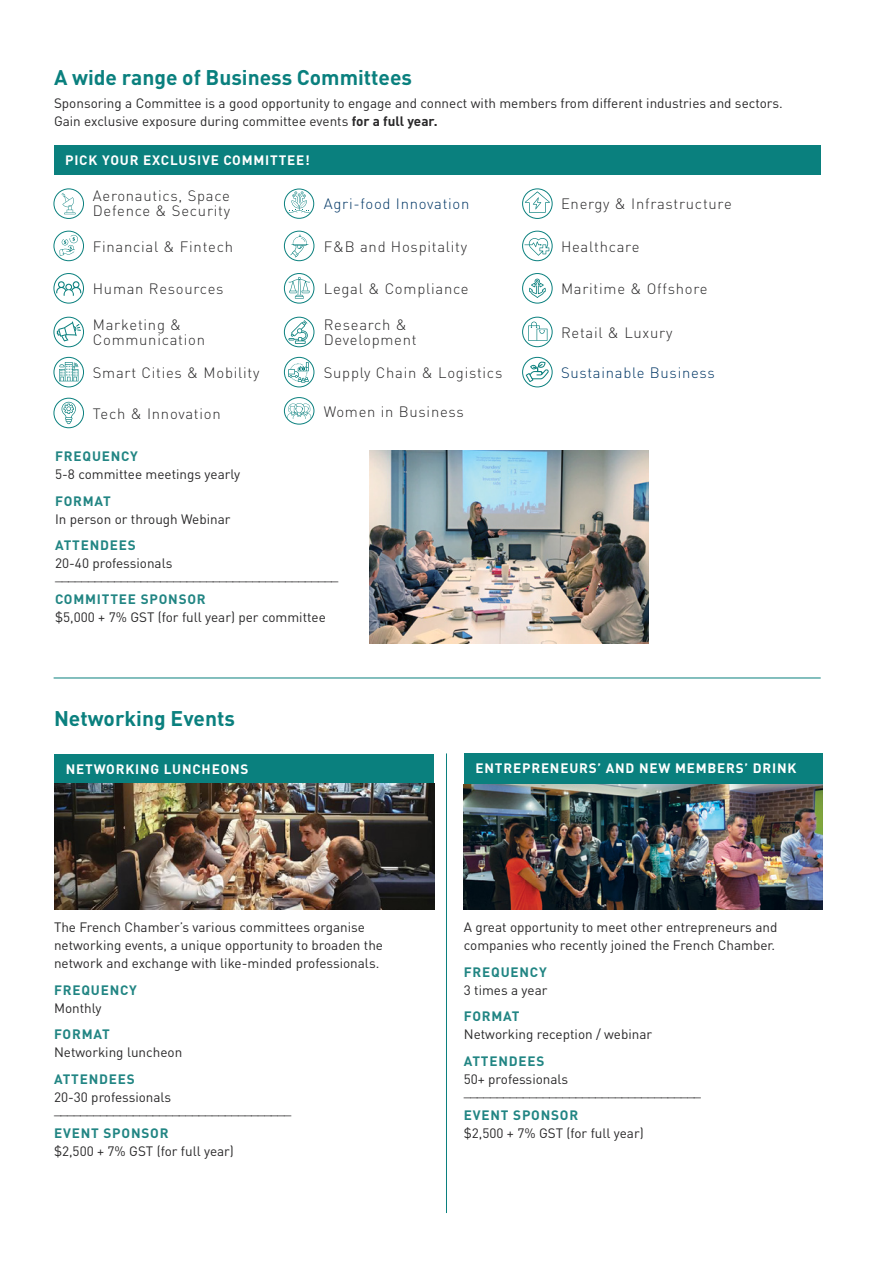
<style>
.page{position:relative;width:893px;height:1263px;background:#fff}
.page>*{position:absolute;margin:0;border:0;box-sizing:border-box;transform-origin:0 0}
.t1{font:700 21px "DIN Pro";color:#0a807e}
.t2{font:300 14.85px/15px "DIN Pro";letter-spacing:.05em;color:#292829}
.t3{font:300 14.85px "DIN Pro";letter-spacing:.05em;color:#003665}
.t4{font:13.5px/18px "DIN Pro";color:#292829}
.t5{font:700 13.5px "DIN Pro";letter-spacing:.06em;color:#218583}
.t6{font:700 13.5px "DIN Pro";letter-spacing:.06em;color:#fff}
.s1{font-weight:700}
</style>
<div class="page">
<img style="left:53px;top:145px;width:770px;height:1068px">
<h1 class="t1" style="left:54px;top:63px;width:360px">A wide range of Business Committees</h1>
<p class="t4" style="left:54px;top:94px;width:730px">Sponsoring a Committee is a good opportunity to engage and connect with members from different industries and sectors.<br>Gain exclusive exposure during committee events <span class="s1">for a full year.</span></p>
<p class="t6" style="left:65px;top:151px;width:246px">PICK YOUR EXCLUSIVE COMMITTEE!</p>
<p class="t2" style="left:93px;top:187px;width:139px">Aeronautics, Space<br>Defence &amp; Security</p>
<p class="t2" style="left:561px;top:196px;width:172px">Energy &amp; Infrastructure</p>
<p class="t2" style="left:93px;top:238px;width:142px">Financial &amp; Fintech</p>
<p class="t2" style="left:324px;top:238px;width:145px">F&amp;B and Hospitality</p>
<p class="t2" style="left:561px;top:238px;width:80px">Healthcare</p>
<p class="t2" style="left:561px;top:280px;width:148px">Maritime &amp; Offshore</p>
<p class="t2" style="left:324px;top:317px;width:94px">Research &amp;<br>Development</p>
<p class="t2" style="left:93px;top:364px;width:168px">Smart Cities &amp; Mobility</p>
<p class="t2" style="left:324px;top:364px;width:180px">Supply Chain &amp; Logistics</p>
<p class="t3" style="left:324px;top:194px;width:147px">Agri-food Innovation</p>
<p class="t2" style="left:93px;top:280px;width:132px">Human Resources</p>
<p class="t2" style="left:324px;top:280px;width:146px">Legal &amp; Compliance</p>
<p class="t2" style="left:93px;top:317px;width:114px">Marketing &amp;<br>Communication</p>
<p class="t2" style="left:561px;top:324px;width:113px">Retail &amp; Luxury</p>
<p class="t3" style="left:561px;top:362px;width:155px">Sustainable Business</p>
<p class="t2" style="left:93px;top:405px;width:129px">Tech &amp; Innovation</p>
<p class="t2" style="left:324px;top:403px;width:142px">Women in Business</p>
<p class="t5" style="left:55px;top:447px;width:84px">FREQUENCY</p>
<p class="t4" style="left:55px;top:465px;width:187px">5-8 committee meetings yearly</p>
<p class="t5" style="left:55px;top:491px;width:57px">FORMAT</p>
<p class="t4" style="left:55px;top:509px;width:177px">In person or through Webinar</p>
<p class="t5" style="left:55px;top:536px;width:82px">ATTENDEES</p>
<p class="t4" style="left:55px;top:557px;width:285px;line-height:12px">20-40 professionals ___________________________________________</p>
<p class="t5" style="left:55px;top:590px;width:152px">COMMITTEE SPONSOR</p>
<p class="t4" style="left:55px;top:608px;width:272px">$5,000 + 7% GST (for full year) per committee</p>
<h1 class="t1" style="left:54px;top:704px;width:182px">Networking Events</h1>
<p class="t6" style="left:66px;top:760px;width:184px">NETWORKING LUNCHEONS</p>
<p class="t6" style="left:476px;top:759px;width:322px">ENTREPRENEURS’ AND NEW MEMBERS’ DRINK</p>
<p class="t4" style="left:54px;top:918px;width:331px">The French Chamber’s various committees organise networking events, a unique opportunity to broaden the network and exchange with like-minded professionals.</p>
<p class="t5" style="left:54px;top:981px;width:84px">FREQUENCY</p>
<p class="t4" style="left:54px;top:998px;width:49px">Monthly</p>
<p class="t5" style="left:54px;top:1025px;width:57px">FORMAT</p>
<p class="t4" style="left:54px;top:1043px;width:130px">Networking luncheon</p>
<p class="t5" style="left:54px;top:1070px;width:82px">ATTENDEES</p>
<p class="t4" style="left:54px;top:1090px;width:239px;line-height:12px">20-30 professionals ____________________________________</p>
<p class="t5" style="left:54px;top:1124px;width:116px">EVENT SPONSOR</p>
<p class="t4" style="left:54px;top:1141px;width:181px">$2,500 + 7% GST (for full year)</p>
<p class="t4" style="left:464px;top:918px;width:315px">A great opportunity to meet other entrepreneurs and companies who recently joined the French Chamber.</p>
<p class="t5" style="left:464px;top:963px;width:84px">FREQUENCY</p>
<p class="t4" style="left:464px;top:980px;width:85px">3 times a year</p>
<p class="t5" style="left:464px;top:1007px;width:57px">FORMAT</p>
<p class="t4" style="left:464px;top:1025px;width:190px">Networking reception / webinar</p>
<p class="t5" style="left:464px;top:1052px;width:82px">ATTENDEES</p>
<p class="t4" style="left:464px;top:1072px;width:239px;line-height:12px">50+ professionals ____________________________________</p>
<p class="t5" style="left:464px;top:1106px;width:116px">EVENT SPONSOR</p>
<p class="t4" style="left:464px;top:1123px;width:181px">$2,500 + 7% GST (for full year)</p>
</div>
